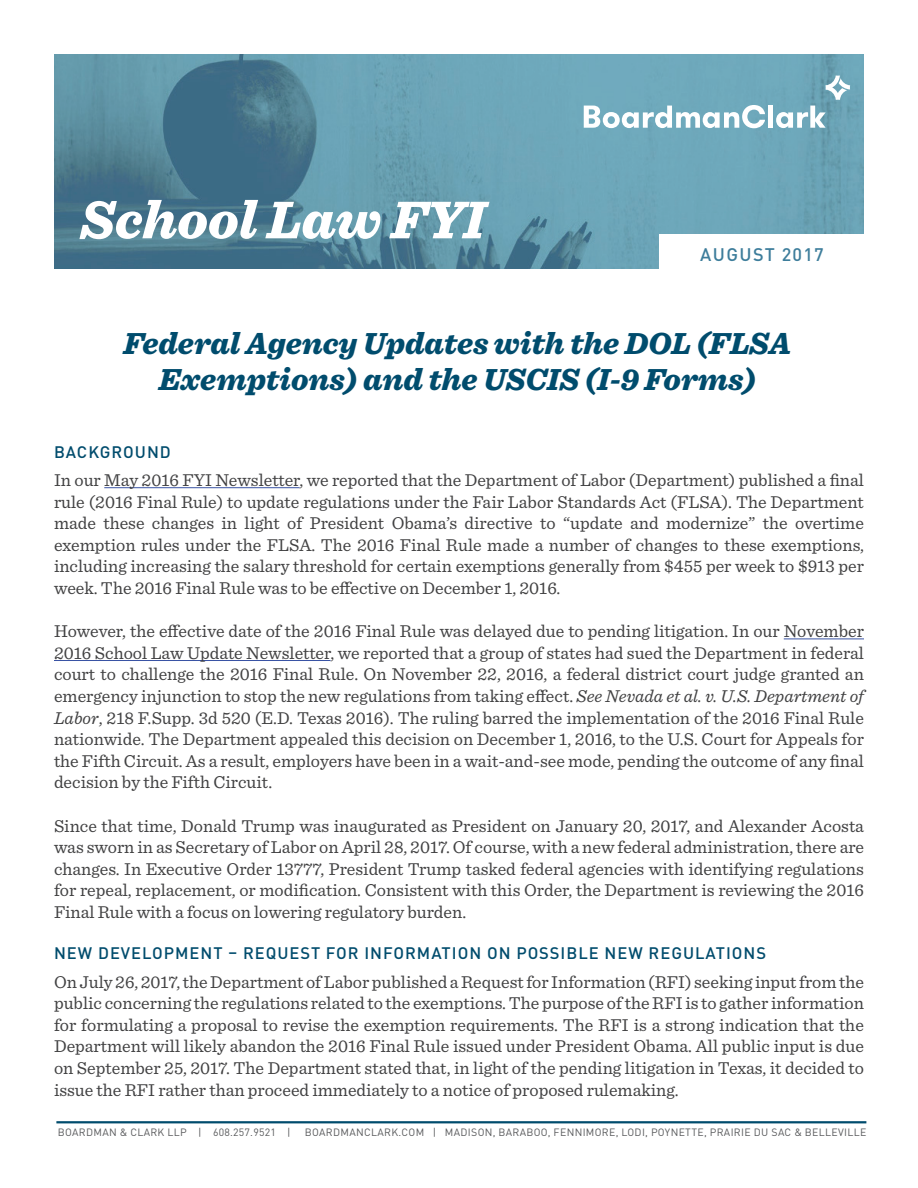
<style>
.page{position:relative;width:918px;height:1188px;background:#fff}
.page>*{position:absolute;margin:0;border:0;box-sizing:border-box;transform-origin:0 0}
.t1{font:italic 900 55.5px "Sentinel";color:#fff}
.t2{font:italic 900 31.8px/36px "Sentinel";color:#004c6d;text-align:center}
.t3{font:18px/21.6px "Sentinel";color:#414142;text-align:justify}
.t4{font:500 18px "DINOT";letter-spacing:.075em;color:#3d7d9b}
.miniHead{font:500 16.5px "DINOT";letter-spacing:.06em;color:#004c6d}
.t5{font:10.5px "DINOT";letter-spacing:.03em;color:#58595b}
.s1{font-style:italic}
</style>
<div class="page">
<hr style="left:56px;top:1121px;width:810px;height:2px;background:#004c6d">
<hr style="left:104px;top:487px;width:196px;height:1px;background:#3953a4">
<hr style="left:784px;top:638px;width:80px;height:1px;background:#3953a4">
<hr style="left:54px;top:660px;width:277px;height:1px;background:#3953a4">
<img style="left:54px;top:54px;width:810px;height:215px">
<svg style="left:584px;top:105px;width:181px;height:23px"></svg>
<div style="left:768px;top:106px;width:5px;height:22px;background:#fff"></div>
<svg style="left:776px;top:106px;width:50px;height:22px"></svg>
<svg style="left:826px;top:75px;width:24px;height:25px"></svg>
<div style="left:660px;top:234px;width:204px;height:39px;background:#fff"></div>
<p class="t1" style="left:80px;top:175px;width:407px">School Law FYI</p>
<p class="t4" style="left:700px;top:240px;width:125px">AUGUST 2017</p>
<p class="t2" style="left:123px;top:324px;width:670px">Federal Agency Updates with the DOL (FLSA<br>Exemptions) and the USCIS (I-9 Forms)</p>
<p class="miniHead" style="left:54px;top:439px;width:118px">BACKGROUND</p>
<p class="t3" style="left:54px;top:468px;width:812px">In our May 2016 FYI Newsletter, we reported that the Department of Labor (Department) published a final rule (2016 Final Rule) to update regulations under the Fair Labor Standards Act (FLSA). The Department made these changes in light of President Obama’s directive to “update and modernize” the overtime exemption rules under the FLSA. The 2016 Final Rule made a number of changes to these exemptions, including increasing the salary threshold for certain exemptions generally from $455 per week to $913 per week. The 2016 Final Rule was to be effective on December 1, 2016.</p>
<p class="t3" style="left:54px;top:619px;width:812px">However, the effective date of the 2016 Final Rule was delayed due to pending litigation. In our November 2016 School Law Update Newsletter, we reported that a group of states had sued the Department in federal court to challenge the 2016 Final Rule. On November 22, 2016, a federal district court judge granted an emergency injunction to stop the new regulations from taking effect. <span class="s1">See Nevada et al. v. U.S. Department of Labor</span>, 218 F.Supp. 3d 520 (E.D. Texas 2016). The ruling barred the implementation of the 2016 Final Rule nationwide. The Department appealed this decision on December 1, 2016, to the U.S. Court for Appeals for the Fifth Circuit. As a result, employers have been in a wait-and-see mode, pending the outcome of any final decision by the Fifth Circuit.</p>
<p class="t3" style="left:54px;top:814px;width:812px">Since that time, Donald Trump was inaugurated as President on January 20, 2017, and Alexander Acosta was sworn in as Secretary of Labor on April 28, 2017. Of course, with a new federal administration, there are changes. In Executive Order 13777, President Trump tasked federal agencies with identifying regulations for repeal, replacement, or modification. Consistent with this Order, the Department is reviewing the 2016<br>Final Rule with a focus on lowering regulatory burden.</p>
<p class="miniHead" style="left:54px;top:941px;width:714px">NEW DEVELOPMENT – REQUEST FOR INFORMATION ON POSSIBLE NEW REGULATIONS</p>
<p class="t3" style="left:54px;top:970px;width:812px">On July 26, 2017, the Department of Labor published a Request for Information (RFI) seeking input from the public concerning the regulations related to the exemptions. The purpose of the RFI is to gather information for formulating a proposal to revise the exemption requirements. The RFI is a strong indication that the Department will likely abandon the 2016 Final Rule issued under President Obama. All public input is due on September 25, 2017. The Department stated that, in light of the pending litigation in Texas, it decided to issue the RFI rather than proceed immediately to a notice of proposed rulemaking.</p>
<p class="t5" style="left:58px;top:1124px;width:234px">BOARDMAN &amp; CLARK LLP | 608.257.9521 |</p>
<p class="t5" style="left:305px;top:1124px;width:563px">BOARDMANCLARK.COM | MADISON, BARABOO, FENNIMORE, LODI, POYNETTE, PRAIRIE DU SAC &amp; BELLEVILLE</p>
</div>
